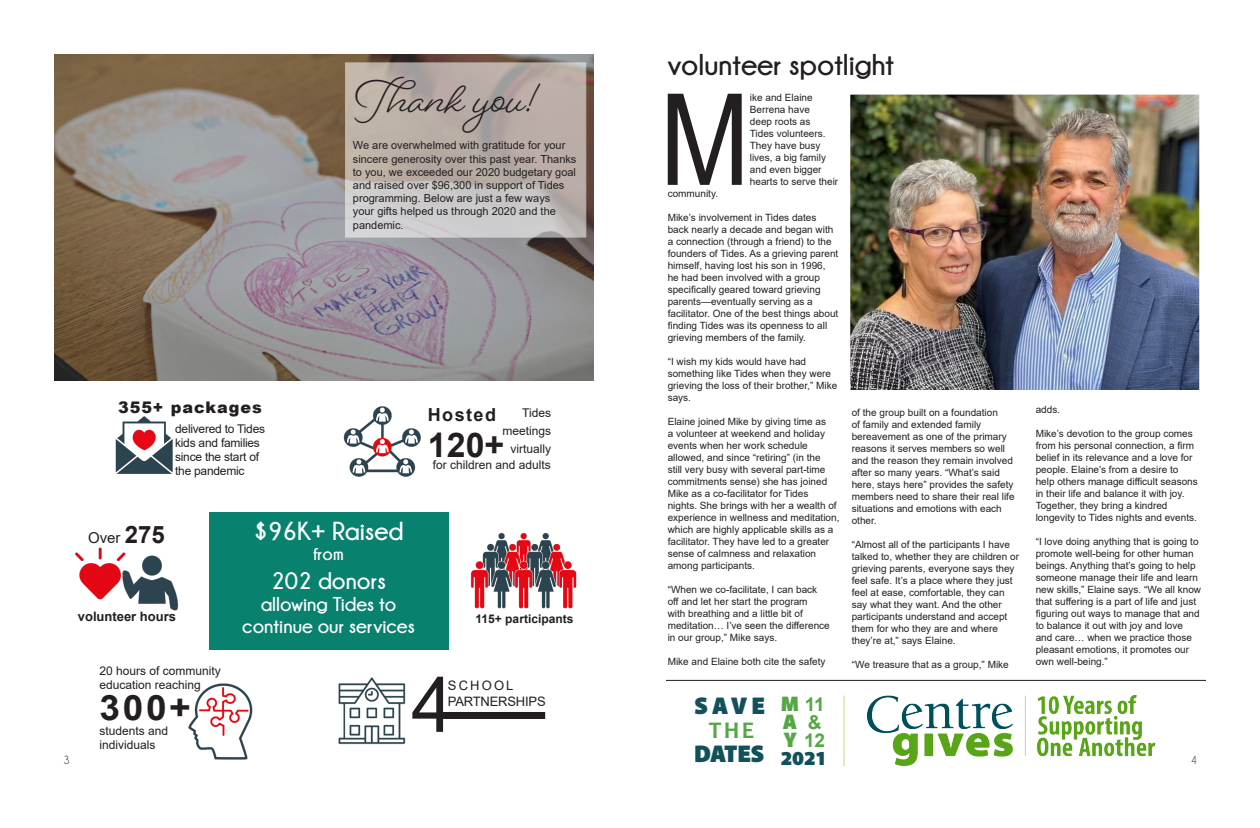
<style>
.page{position:relative;width:1260px;height:828px;background:#fff}
.page>*{position:absolute;margin:0;border:0;box-sizing:border-box;transform-origin:0 0}
.t1{font:127.3px "Arial";color:#231f20;scale:.85 1}
.t2{font:77.1px "Arial";color:#231f20}
.t3{font:700 48px "Beloved Script";color:#231f20}
.t4{font:700 35px "Arial";color:#231f20;scale:1.06 1}
.t5{font:700 34px "Arial";color:#231f20}
.t6{font:700 30px "Champagne&Limousines";color:#231f20}
.t7{font:700 26px "Champagne&Limousines";color:#fff}
.t8{font:700 24px "Champagne&Limousines";color:#fff}
.t9{font:900 24px "Akagi Pro";color:#12505c}
.t10{font:700 24px "Candara";color:#55a745}
.t11{font:900 21px "Akagi Pro";color:#55a745}
.t12{font:700 20px/22px "Champagne&Limousines";color:#fff;text-align:center}
.t13{font:900 20px "Akagi Pro";color:#12505c}
.t14{font:700 19px "Arial";color:#55a745}
.t15{font:700 18px "Arial";letter-spacing:.08em;color:#231f20}
.t16{font:700 18px "Champagne&Limousines";color:#fff}
.t17{font:900 16px "Arial";letter-spacing:.06em;color:#231f20}
.t18{font:15px "Arial";color:#231f20}
.t19{font:13px/16px "Arial";letter-spacing:-.015em;color:#231f20}
.t20{font:700 13px "Arial";color:#231f20}
.t21{font:12px/14.4px "Arial";color:#231f20}
.t22{font:12px/14px "Arial";letter-spacing:-.02em;color:#231f20}
.t23{font:700 12px "Arial";color:#231f20}
.t24{font:12px "Champagne&Limousines";color:#231f20}
.t25{font:11px/13.2px "Arial";color:#231f20}
.t26{font:10px/12px "Arial";color:#231f20}
.s1{font-weight:700;font-size:24px}
.s2{font-family:"Akagi Pro";font-weight:900;font-size:21px}
</style>
<div class="page">
<img style="left:54px;top:54px;width:540px;height:326px">
<img style="left:851px;top:96px;width:347px;height:293px">
<div style="left:843px;top:88px;width:363px;height:309px;border:7px solid #fff"></div>
<div style="left:209px;top:512px;width:240px;height:138px;background:#08816f"></div>
<svg style="left:345px;top:62px;width:241px;height:176px;background:#bdb4af"></svg>
<img style="left:338px;top:677px;width:68px;height:68px">
<div style="left:442px;top:712px;width:103px;height:7px;background:#231f20"></div>
<img style="left:188px;top:683px;width:65px;height:77px">
<img style="left:115px;top:417px;width:58px;height:57px">
<img style="left:75px;top:547px;width:103px;height:64px">
<img style="left:471px;top:532px;width:106px;height:77px">
<hr style="left:838px;top:697px;width:2px;height:70px;background:#c8db66">
<img style="left:868px;top:696px;width:286px;height:70px">
<hr style="left:666px;top:680px;width:540px;height:1px;background:#231f20">
<hr style="left:844px;top:696px;width:1px;height:70px;background:#c8db66">
<img style="left:343px;top:406px;width:78px;height:71px">
<h3 class="t6" style="left:668px;top:48px;width:228px">volunteer spotlight</h3>
<h3 class="t3" style="left:353px;top:67px;width:190px">Thank you!</h3>
<p class="t25" style="left:353px;top:139px;width:225px">We are overwhelmed with gratitude for your sincere generosity over this past year. Thanks to you, we exceeded our 2020 budgetary goal and raised over $96,300 in support of Tides programming. Below are just a few ways<br>your gifts helped us through 2020 and the pandemic.</p>
<h1 class="t1" style="left:660px;top:52px;width:108px">M</h1>
<p class="t26" style="left:750px;top:91px;width:90px">ike and Elaine<br>Berrena have<br>deep roots as<br>Tides volunteers.<br>They have busy lives, a big family and even bigger hearts to serve their</p>
<p class="t26" style="left:668px;top:187px;width:52px">community.</p>
<p class="t26" style="left:668px;top:211px;width:172px">Mike’s involvement in Tides dates back nearly a decade and began with a connection (through a friend) to the founders of Tides. As a grieving parent himself, having lost his son in 1996, he had been involved with a group specifically geared toward grieving parents—eventually serving as a facilitator. One of the best things about finding Tides was its openness to all grieving members of the family.</p>
<p class="t26" style="left:668px;top:355px;width:171px">“I wish my kids would have had something like Tides when they were grieving the loss of their brother,” Mike says.</p>
<p class="t26" style="left:668px;top:415px;width:173px">Elaine joined Mike by giving time as<br>a volunteer at weekend and holiday events when her work schedule allowed, and since “retiring” (in the<br>still very busy with several part-time commitments sense) she has joined Mike as a co-facilitator for Tides nights. She brings with her a wealth of experience in wellness and meditation, which are highly applicable skills as a facilitator. They have led to a greater sense of calmness and relaxation among participants.</p>
<p class="t26" style="left:668px;top:583px;width:164px">“When we co-facilitate, I can back off and let her start the program<br>with breathing and a little bit of meditation… I’ve seen the difference in our group,” Mike says.</p>
<p class="t26" style="left:668px;top:655px;width:159px">Mike and Elaine both cite the safety</p>
<h3 class="t17" style="left:118px;top:395px;width:145px">355+ packages</h3>
<p class="t22" style="left:175px;top:421px;width:91px">delivered to Tides kids and families since the start of the pandemic</p>
<p class="t26" style="left:1036px;top:403px;width:26px">adds.</p>
<p class="t26" style="left:1036px;top:427px;width:164px">Mike’s devotion to the group comes from his personal connection, a firm belief in its relevance and a love for people. Elaine’s from a desire to help others manage difficult seasons in their life and balance it with joy.<br>Together, they bring a kindred longevity to Tides nights and events.</p>
<p class="t26" style="left:1036px;top:535px;width:167px">“I love doing anything that is going to promote well-being for other human beings. Anything that’s going to help someone manage their life and learn new skills,” Elaine says. “We all know that suffering is a part of life and just figuring out ways to manage that and to balance it out with joy and love and care… when we practice those pleasant emotions, it promotes our own well-being.”</p>
<h3 class="t15" style="left:428px;top:401px;width:70px">Hosted</h3>
<h3 class="t5" style="left:428px;top:421px;width:78px">120+</h3>
<p class="t21" style="left:502px;top:403px;width:50px;line-height:18px;text-align:right">Tides meetings virtually</p>
<p class="t21" style="left:433px;top:458px;width:120px">for children and adults</p>
<p class="t26" style="left:852px;top:407px;width:164px">of the group built on a foundation<br>of family and extended family bereavement as one of the primary reasons it serves members so well and the reason they remain involved after so many years. “What’s said here, stays here” provides the safety members need to share their real life situations and emotions with each other.</p>
<p class="t26" style="left:852px;top:539px;width:169px">“Almost all of the participants I have talked to, whether they are children or grieving parents, everyone says they feel safe. It’s a place where they just feel at ease, comfortable, they can say what they want. And the other participants understand and accept them for who they are and where they’re at,” says Elaine.</p>
<p class="t26" style="left:852px;top:659px;width:159px">“We treasure that as a group,” Mike</p>
<h3 class="t7" style="left:254px;top:517px;width:151px">$96K+ Raised</h3>
<h3 class="t16" style="left:313px;top:544px;width:32px">from</h3>
<h3 class="t8" style="left:271px;top:568px;width:116px">202 donors</h3>
<h3 class="t12" style="left:242px;top:593px;width:174px">allowing Tides to continue our services</h3>
<h3 class="t18" style="left:88px;top:527px;width:78px">Over <span class="s1">275</span></h3>
<h3 class="t20" style="left:78px;top:607px;width:100px">volunteer hours</h3>
<p class="t23" style="left:476px;top:610px;width:99px">115+ participants</p>
<p class="t21" style="left:100px;top:664px;width:123px">20 hours of community education reaching</p>
<h3 class="t4" style="left:100px;top:683px;width:88px">300+</h3>
<p class="t21" style="left:100px;top:723px;width:70px">students and individuals</p>
<h2 class="t2" style="left:411px;top:652px;width:44px">4</h2>
<h3 class="t19" style="left:448px;top:677px;width:99px">SCHOOL<br>PARTNERSHIPS</h3>
<h3 class="t9" style="left:695px;top:691px;width:72px">SAVE</h3>
<h3 class="t10" style="left:709px;top:715px;width:47px">THE</h3>
<h3 class="t9" style="left:695px;top:739px;width:71px">DATES</h3>
<h3 class="t14" style="left:781px;top:691px;width:45px"><span class="s2">M</span> 11</h3>
<h3 class="t11" style="left:783px;top:709px;width:15px">A</h3>
<h3 class="t14" style="left:784px;top:727px;width:43px"><span class="s2">Y</span> 12</h3>
<h3 class="t14" style="left:808px;top:709px;width:15px">&amp;</h3>
<p class="t24" style="left:63px;top:754px;width:8px">3</p>
<h3 class="t13" style="left:781px;top:746px;width:47px">2021</h3>
<p class="t24" style="left:1191px;top:754px;width:8px">4</p>
</div>
